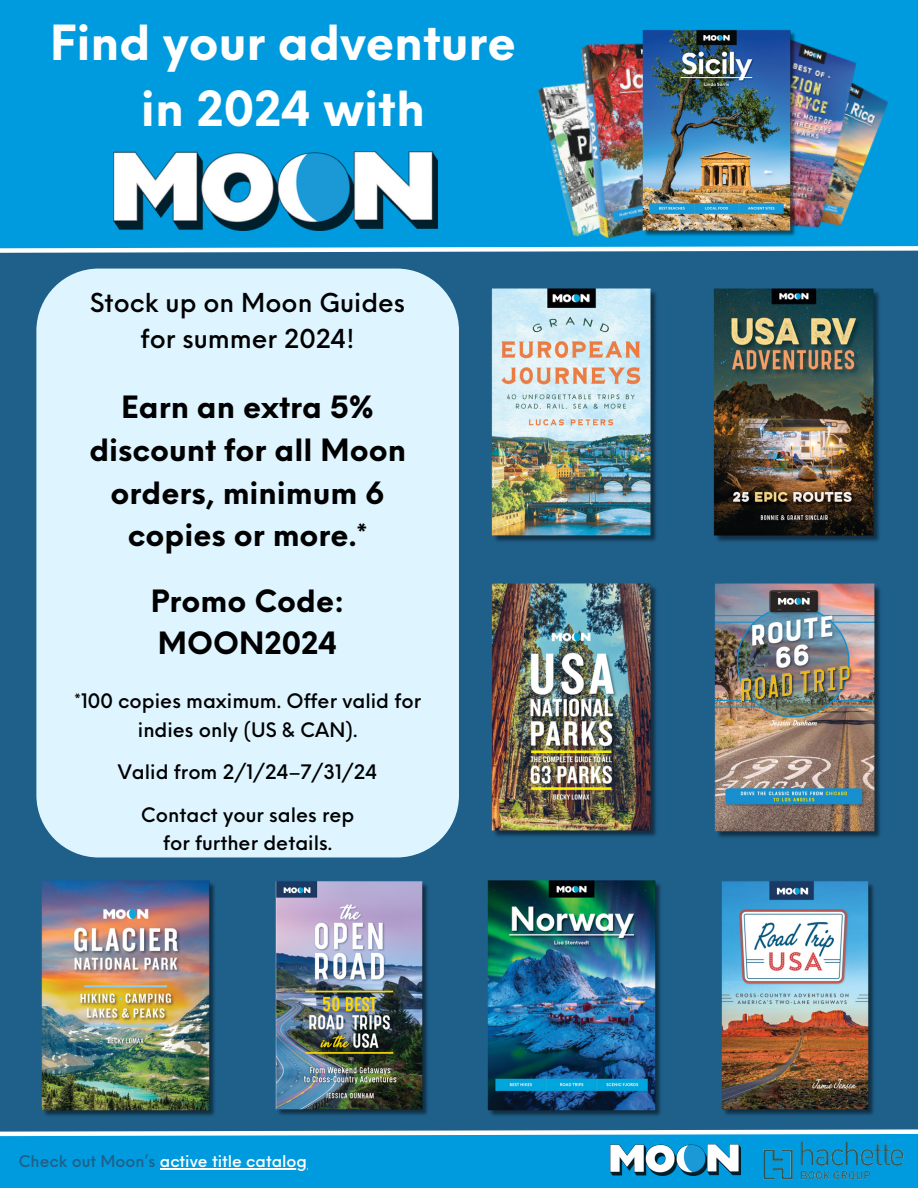
<style>
.page{position:relative;width:918px;height:1188px;background:#1f608b}
.page>*{position:absolute;margin:0;border:0;box-sizing:border-box;transform-origin:0 0}
.t1{font:700 47.25px/66.3px "Neue Einstellung";color:#fff;text-align:center}
.t2{font:700 30px/42.8px "Neue Einstellung";color:#000;text-align:center}
.t3{font:500 25.5px/36px "Neue Einstellung";color:#000;text-align:center}
.t4{font:500 19.5px/28.2px "Neue Einstellung";color:#000;text-align:center}
.t5{font:500 15.9px "Neue Einstellung";color:#fff}
.s1{color:#1f608b}
</style>
<div class="page">
<div style="left:0;top:0;width:918px;height:248px;background:#009bde"></div>
<div style="left:1px;top:1133px;width:917px;height:55px;background:#009bde"></div>
<img style="left:763px;top:1141px;width:141px;height:39px">
<svg style="left:0;top:247px;width:498px;height:6px;background:#c3deeb"></svg>
<img style="left:610px;top:1144px;width:131px;height:32px">
<img style="left:113px;top:152px;width:324px;height:78px">
<div style="left:36px;top:269px;width:423px;height:588px;background:#def5ff;border-radius:62px"></div>
<svg style="left:0;top:1129px;width:918px;height:9px"></svg>
<img style="left:714px;top:288px;width:166px;height:254px">
<img style="left:275px;top:881px;width:153px;height:234px">
<img style="left:491px;top:288px;width:166px;height:254px">
<img style="left:715px;top:583px;width:166px;height:255px">
<img style="left:41px;top:880px;width:174px;height:236px">
<img style="left:491px;top:583px;width:166px;height:254px">
<img style="left:487px;top:880px;width:174px;height:236px">
<img style="left:722px;top:881px;width:152px;height:234px">
<img style="left:498px;top:247px;width:37px;height:5px">
<img style="left:535px;top:30px;width:125px;height:222px">
<img style="left:660px;top:42px;width:256px;height:210px">
<img style="left:643px;top:29px;width:154px;height:211px">
<hr style="left:160px;top:1169px;width:147px;height:1px;background:#fff">
<p class="t1" style="left:50px;top:5px;width:468px">Find your adventure in 2024 with</p>
<p class="t3" style="left:90px;top:283px;width:316px">Stock up on Moon Guides for summer 2024!</p>
<p class="t2" style="left:89px;top:383px;width:318px">Earn an extra 5% discount for all Moon orders, minimum 6 copies or more.*</p>
<p class="t2" style="left:151px;top:577px;width:195px;text-align:left">Promo Code:<br>MOON2024</p>
<p class="t4" style="left:74px;top:685px;width:349px">*100 copies maximum. Offer valid for indies only (US &amp; CAN).</p>
<p class="t4" style="left:118px;top:756px;width:261px">Valid from 2/1/24–7/31/24</p>
<p class="t4" style="left:141px;top:799px;width:215px">Contact your sales rep for further details.</p>
<p class="t5" style="left:18px;top:1147px;width:290px"><span class="s1">Check out Moon’s</span> active title catalog</p>
</div>
